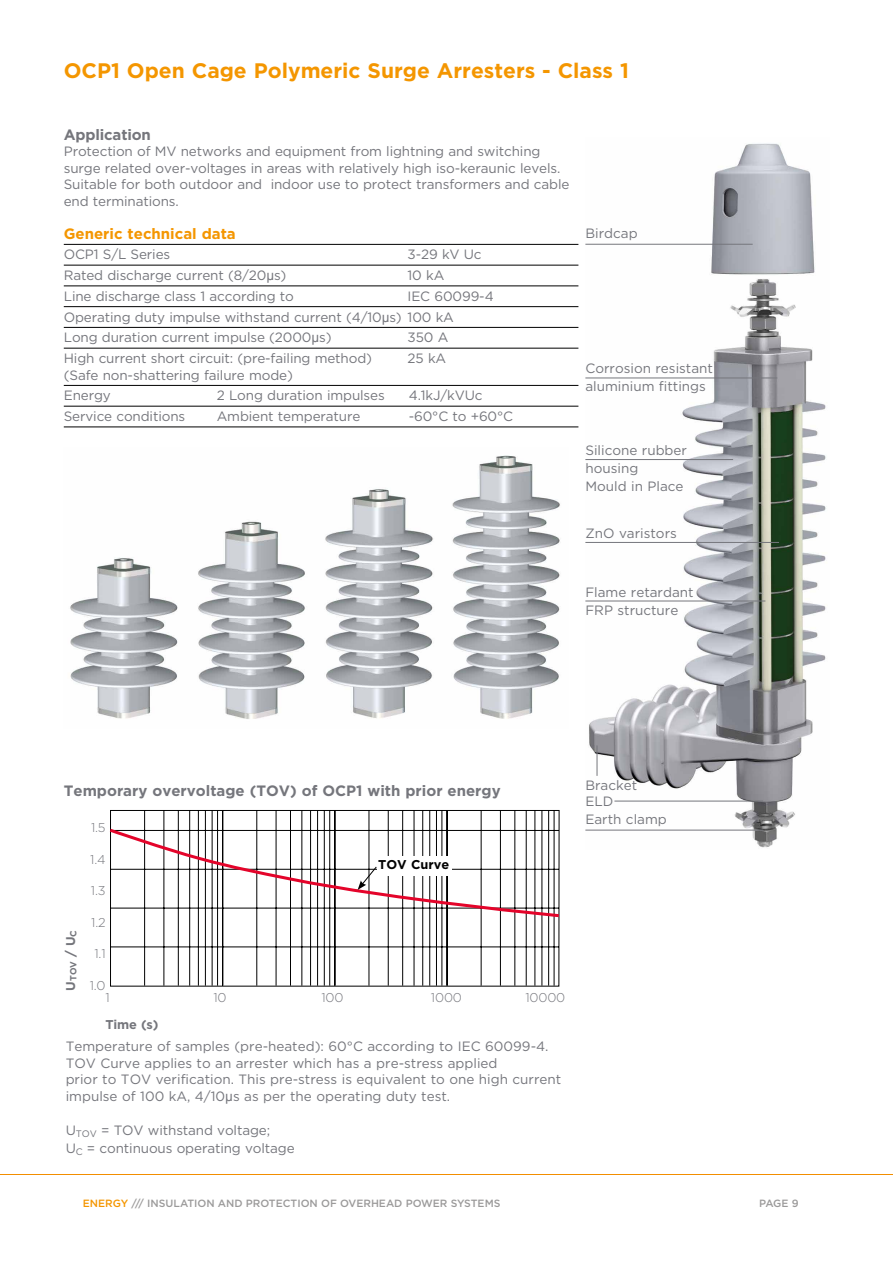
<style>
.page{position:relative;width:893px;height:1263px;background:#fff}
.page>*{position:absolute;margin:0;border:0;box-sizing:border-box;transform-origin:0 0}
.t1{font:700 21px "Gotham";color:#f49600}
.t2{font:700 15px "Gotham";color:#75767c}
.t3{font:700 15px "Gotham";color:#f49600}
.t4{font:13.5px/16.5px "Gotham";letter-spacing:-.01em;color:#75767c}
.t5{font:300 12.75px "Gotham";letter-spacing:-.01em;color:#75767c}
.t6{font:700 12.75px "Gotham";color:#000}
.t7{font:700 12.75px "Gotham";color:#75767c}
.t8{font:500 10.5px "Gotham";color:#9b9a9a}
.t9{font:700 8.85px "Gotham";color:#75767c}
.s1{font-family:"Arial"}
.s2{font-size:12.75px}
.s3{color:#f49600}
</style>
<div class="page">
<img style="left:70px;top:455px;width:490px;height:264px">
<hr style="left:64px;top:244px;width:514px;height:1px;background:#000">
<hr style="left:64px;top:265px;width:514px;height:1px;background:#000">
<hr style="left:64px;top:286px;width:514px;height:1px;background:#000">
<hr style="left:64px;top:306px;width:514px;height:1px;background:#000">
<hr style="left:64px;top:327px;width:514px;height:1px;background:#000">
<hr style="left:64px;top:348px;width:514px;height:1px;background:#000">
<hr style="left:64px;top:385px;width:514px;height:1px;background:#000">
<hr style="left:64px;top:406px;width:514px;height:1px;background:#000">
<hr style="left:64px;top:427px;width:514px;height:1px;background:#000">
<svg style="left:110px;top:810px;width:450px;height:177px"></svg>
<svg style="left:109px;top:827px;width:451px;height:92px"></svg>
<img style="left:585px;top:143px;width:241px;height:705px">
<hr style="left:585px;top:244px;width:168px;height:1px;background:#75767c">
<hr style="left:585px;top:378px;width:192px;height:1px;background:#75767c">
<hr style="left:585px;top:459px;width:148px;height:1px;background:#75767c">
<hr style="left:585px;top:542px;width:194px;height:1px;background:#75767c">
<hr style="left:585px;top:601px;width:180px;height:1px;background:#75767c">
<hr style="left:585px;top:830px;width:178px;height:1px;background:#75767c">
<hr style="left:614px;top:801px;width:149px;height:1px;background:#75767c">
<hr style="left:597px;top:745px;width:1px;height:31px;background:#75767c">
<h1 class="t1" style="left:64px;top:57px;width:567px">OCP1 Open Cage Polymeric Surge Arresters - Class 1</h1>
<p class="t2" style="left:64px;top:124px;width:89px">Application</p>
<p class="t4" style="left:64px;top:143px;width:507px">Protection of MV networks and equipment from lightning and switching surge related over-voltages in areas with relatively high iso-keraunic levels.<br>Suitable for both outdoor and indoor use to protect transformers and cable end terminations.</p>
<p class="t3" style="left:64px;top:223px;width:174px">Generic technical data</p>
<p class="t4" style="left:64px;top:246px;width:108px">OCP1 S/L Series</p>
<p class="t4" style="left:408px;top:246px;width:76px">3-29 kV Uc</p>
<p class="t4" style="left:64px;top:267px;width:224px">Rated discharge current (8/20<span class="s1">µ</span>s)</p>
<p class="t4" style="left:408px;top:267px;width:38px">10 kA</p>
<p class="t4" style="left:64px;top:287px;width:232px">Line discharge class 1 according to</p>
<p class="t4" style="left:64px;top:285px;width:431px;line-height:20.7px;text-indent:344px">IEC 60099-4<br>Operating duty impulse withstand current (4/10<span class="s1">µ</span>s) 100 kA<br>Long duration current impulse (2000<span class="s1">µ</span>s)</p>
<p class="t4" style="left:408px;top:329px;width:42px">350 A</p>
<p class="t4" style="left:64px;top:350px;width:310px">High current short circuit: (pre-failing method)</p>
<p class="t4" style="left:408px;top:350px;width:40px">25 kA</p>
<p class="t4" style="left:64px;top:364px;width:231px;line-height:20.7px">(Safe non-shattering failure mode)<br>Energy</p>
<p class="t4" style="left:217px;top:387px;width:169px">2 Long duration impulses</p>
<p class="t4" style="left:409px;top:387px;width:75px">4.1kJ/kVUc</p>
<p class="t4" style="left:64px;top:408px;width:123px">Service conditions</p>
<p class="t4" style="left:217px;top:408px;width:145px">Ambient temperature</p>
<p class="t4" style="left:409px;top:408px;width:106px">-60°C to +60°C</p>
<p class="t4" style="left:585px;top:225px;width:54px">Birdcap</p>
<p class="t4" style="left:585px;top:359px;width:129px;line-height:18px">Corrosion resistant aluminium fittings</p>
<p class="t4" style="left:585px;top:441px;width:103px;line-height:18px">Silicone rubber housing<br>Mould in Place</p>
<p class="t4" style="left:585px;top:525px;width:93px">ZnO varistors</p>
<p class="t4" style="left:585px;top:582px;width:110px;line-height:18px">Flame retardant<br>FRP structure</p>
<p class="t2" style="left:64px;top:781px;width:438px">Temporary overvoltage (TOV) of OCP1 with prior energy</p>
<p class="t9" style="left:68px;top:990px;width:62px;rotate:-90deg"><span class="s2">U</span>TOV <span class="s2">/ U</span>C</p>
<p class="t5" style="left:91px;top:820px;width:16px">1.5</p>
<p class="t5" style="left:90px;top:851px;width:17px">1.4</p>
<p class="t5" style="left:91px;top:883px;width:16px">1.3</p>
<p class="t5" style="left:91px;top:914px;width:16px">1.2</p>
<p class="t5" style="left:94px;top:946px;width:13px">1.1</p>
<p class="t5" style="left:90px;top:977px;width:18px">1.0</p>
<p class="t6" style="left:378px;top:856px;width:73px">TOV Curve</p>
<p class="t5" style="left:105px;top:989px;width:6px">1</p>
<p class="t5" style="left:213px;top:989px;width:15px">10</p>
<p class="t5" style="left:321px;top:989px;width:24px">100</p>
<p class="t5" style="left:431px;top:989px;width:33px">1000</p>
<p class="t5" style="left:525px;top:989px;width:41px">10000</p>
<p class="t7" style="left:105px;top:1016px;width:55px">Time (s)</p>
<p class="t4" style="left:66px;top:1038px;width:497px">Temperature of samples (pre-heated): 60°C according to IEC 60099-4.<br>TOV Curve applies to an arrester which has a pre-stress applied<br>prior to TOV verification. This pre-stress is equivalent to one high current impulse of 100 kA, 4/10<span class="s1">µ</span>s as per the operating duty test.</p>
<p class="t4" style="left:66px;top:1121px;width:231px;line-height:18px">U<sub>TOV</sub> = TOV withstand voltage;<br>U<sub>C</sub> = continuous operating voltage</p>
<p class="t4" style="left:585px;top:776px;width:53px">Bracket<br>ELD</p>
<p class="t4" style="left:585px;top:811px;width:83px">Earth clamp</p>
<p class="t8" style="left:83px;top:1196px;width:419px"><span class="s3">ENERGY</span> /// INSULATION AND PROTECTION OF OVERHEAD POWER SYSTEMS</p>
<p class="t8" style="left:759px;top:1196px;width:41px">PAGE 9</p>
</div>
